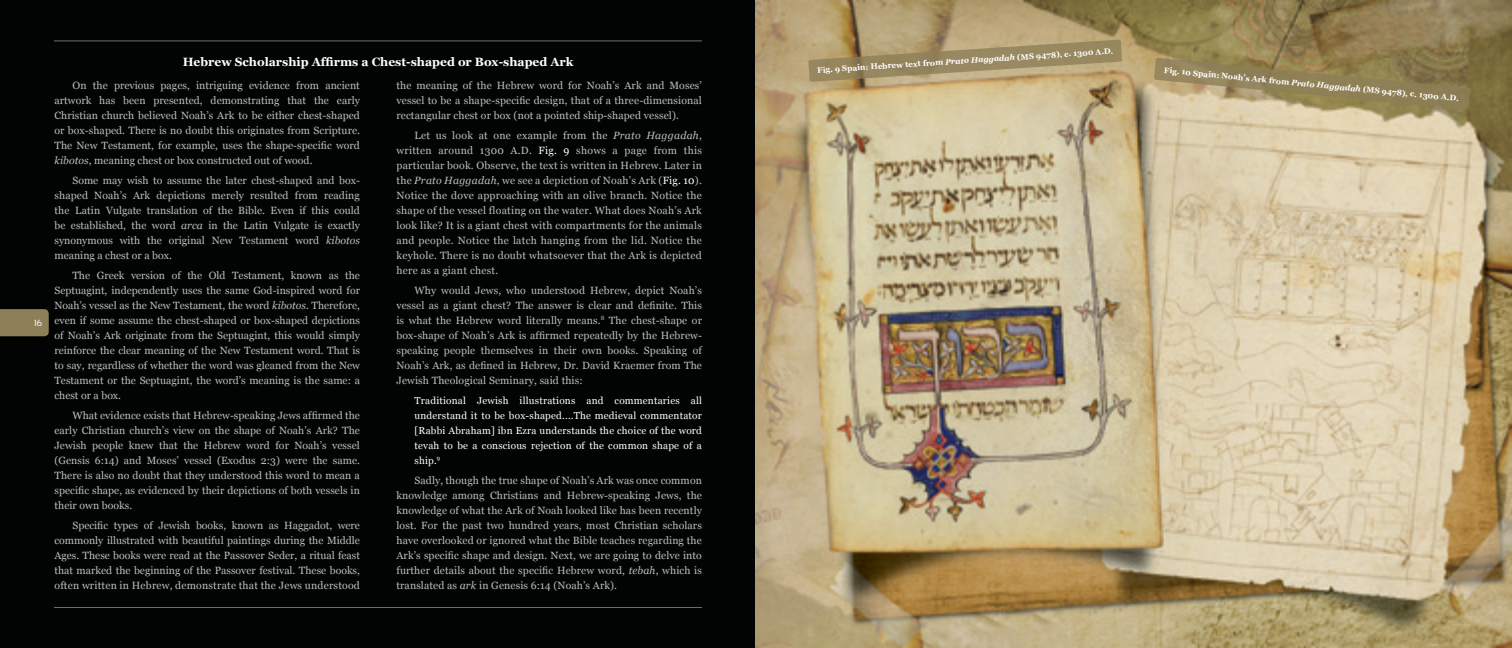
<style>
.page{position:relative;width:1512px;height:648px;background:#fff}
.page>*{position:absolute;margin:0;border:0;box-sizing:border-box;transform-origin:0 0}
.t1{font:700 12px "Georgia";color:#fff}
.t2{font:10.5px/15px "Georgia";letter-spacing:.01em;color:#bcbdc0;text-align:justify}
.t3{font:10px/15px "Georgia";letter-spacing:.02em;color:#fff;text-align:justify}
.t4{font:9px "Sansation";color:#fff}
.t5{font:700 8px "Georgia";color:#fff}
.s1{font-style:italic}
.s2{color:#fff}
</style>
<div class="page">
<div style="left:0;top:0;width:756px;height:648px;background:#020404"></div>
<svg style="left:0;top:309px;width:49px;height:27px"></svg>
<hr style="left:54px;top:40px;width:648px;height:1px;background:#6c6d70">
<hr style="left:54px;top:607px;width:648px;height:1px;background:#6c6d70">
<img style="left:756px;top:0;width:756px;height:648px">
<svg style="left:808px;top:40px;width:314px;height:42px;background:#a7946a"></svg>
<svg style="left:1154px;top:58px;width:317px;height:52px;background:#9b8b60"></svg>
<p class="t4" style="left:34px;top:317px;width:10px">16</p>
<p class="t1" style="left:183px;top:55px;width:392px">Hebrew Scholarship Affirms a Chest-shaped or Box-shaped Ark</p>
<p class="t5" style="left:817px;top:66px;width:298px;rotate:-4deg">Fig. 9 Spain: Hebrew text from <span class="s1">Prato Haggadah</span> (MS 9478), c. 1300 A.D.</p>
<p class="t2" style="left:54px;top:77px;width:307px;text-indent:18px">On the previous pages, intriguing evidence from ancient artwork has been presented, demonstrating that the early Christian church believed Noah’s Ark to be either chest-shaped or box-shaped. There is no doubt this originates from Scripture.<br>The New Testament, for example, uses the shape-specific word <span class="s1">kibotos</span>, meaning chest or box constructed out of wood.</p>
<p class="t2" style="left:54px;top:172px;width:307px;text-indent:18px">Some may wish to assume the later chest-shaped and box&shy;shaped Noah’s Ark depictions merely resulted from reading the Latin Vulgate translation of the Bible. Even if this could be established, the word <span class="s1">arca</span> in the Latin Vulgate is exactly synonymous with the original New Testament word <span class="s1">kibotos </span>meaning a chest or a box.</p>
<p class="t2" style="left:54px;top:267px;width:307px;text-indent:18px">The Greek version of the Old Testament, known as the Septuagint, independently uses the same God-inspired word for Noah’s vessel as the New Testament, the word <span class="s1">kibotos</span>. Therefore, even if some assume the chest-shaped or box-shaped depictions of Noah’s Ark originate from the Septuagint, this would simply reinforce the clear meaning of the New Testament word. That is to say, regardless of whether the word was gleaned from the New Testament or the Septuagint, the word’s meaning is the same: a chest or a box.</p>
<p class="t2" style="left:54px;top:408px;width:307px;text-indent:18px">What evidence exists that Hebrew-speaking Jews affirmed the early Christian church’s view on the shape of Noah’s Ark? The Jewish people knew that the Hebrew word for Noah’s vessel (Gensis 6:14) and Moses’ vessel (Exodus 2:3) were the same.<br>There is also no doubt that they understood this word to mean a specific shape, as evidenced by their depictions of both vessels in their own books.</p>
<p class="t2" style="left:54px;top:518px;width:307px;text-indent:18px">Specific types of Jewish books, known as Haggadot, were commonly illustrated with beautiful paintings during the Middle Ages. These books were read at the Passover Seder, a ritual feast that marked the beginning of the Passover festival. These books, often written in Hebrew, demonstrate that the Jews understood</p>
<p class="t2" style="left:396px;top:78px;width:307px">the meaning of the Hebrew word for Noah’s Ark and Moses’ vessel to be a shape-specific design, that of a three-dimensional rectangular chest or box (not a pointed ship-shaped vessel).</p>
<p class="t2" style="left:396px;top:128px;width:307px;text-indent:18px">Let us look at one example from the <span class="s1">Prato Haggadah</span>, written around 1300 A.D. <span class="s2">Fig. 9</span> shows a page from this particular book. Observe, the text is written in Hebrew. Later in the <span class="s1">Prato Haggadah</span>, we see a depiction of Noah’s Ark (<span class="s2">Fig. 10</span>).<br>Notice the dove approaching with an olive branch. Notice the shape of the vessel floating on the water. What does Noah’s Ark look like? It is a giant chest with compartments for the animals and people. Notice the latch hanging from the lid. Notice the keyhole. There is no doubt whatsoever that the Ark is depicted here as a giant chest.</p>
<p class="t2" style="left:396px;top:283px;width:307px;text-indent:18px">Why would Jews, who understood Hebrew, depict Noah’s vessel as a giant chest? The answer is clear and definite. This is what the Hebrew word literally means.<sup>8</sup> The chest-shape or box-shape of Noah’s Ark is affirmed repeatedly by the Hebrew&shy;speaking people themselves in their own books. Speaking of Noah’s Ark, as defined in Hebrew, Dr. David Kraemer from The Jewish Theological Seminary, said this:</p>
<p class="t3" style="left:415px;top:393px;width:289px">Traditional Jewish illustrations and commentaries all understand it to be box-shaped....The medieval commentator [Rabbi Abraham] ibn Ezra understands the choice of the word tevah to be a conscious rejection of the common shape of a ship.<sup>9</sup></p>
<p class="t2" style="left:397px;top:472px;width:307px;text-indent:18px">Sadly, though the true shape of Noah’s Ark was once common knowledge among Christians and Hebrew-speaking Jews, the knowledge of what the Ark of Noah looked like has been recently lost. For the past two hundred years, most Christian scholars have overlooked or ignored what the Bible teaches regarding the Ark’s specific shape and design. Next, we are going to delve into further details about the specific Hebrew word, <span class="s1">tebah</span>, which is translated as <span class="s1">ark</span> in Genesis 6:14 (Noah’s Ark).</p>
<p class="t5" style="left:1165px;top:65px;width:298px;rotate:6deg">Fig. 10 Spain: Noah’s Ark from <span class="s1">Prato Haggadah</span> (MS 9478), c. 1300 A.D.</p>
</div>
